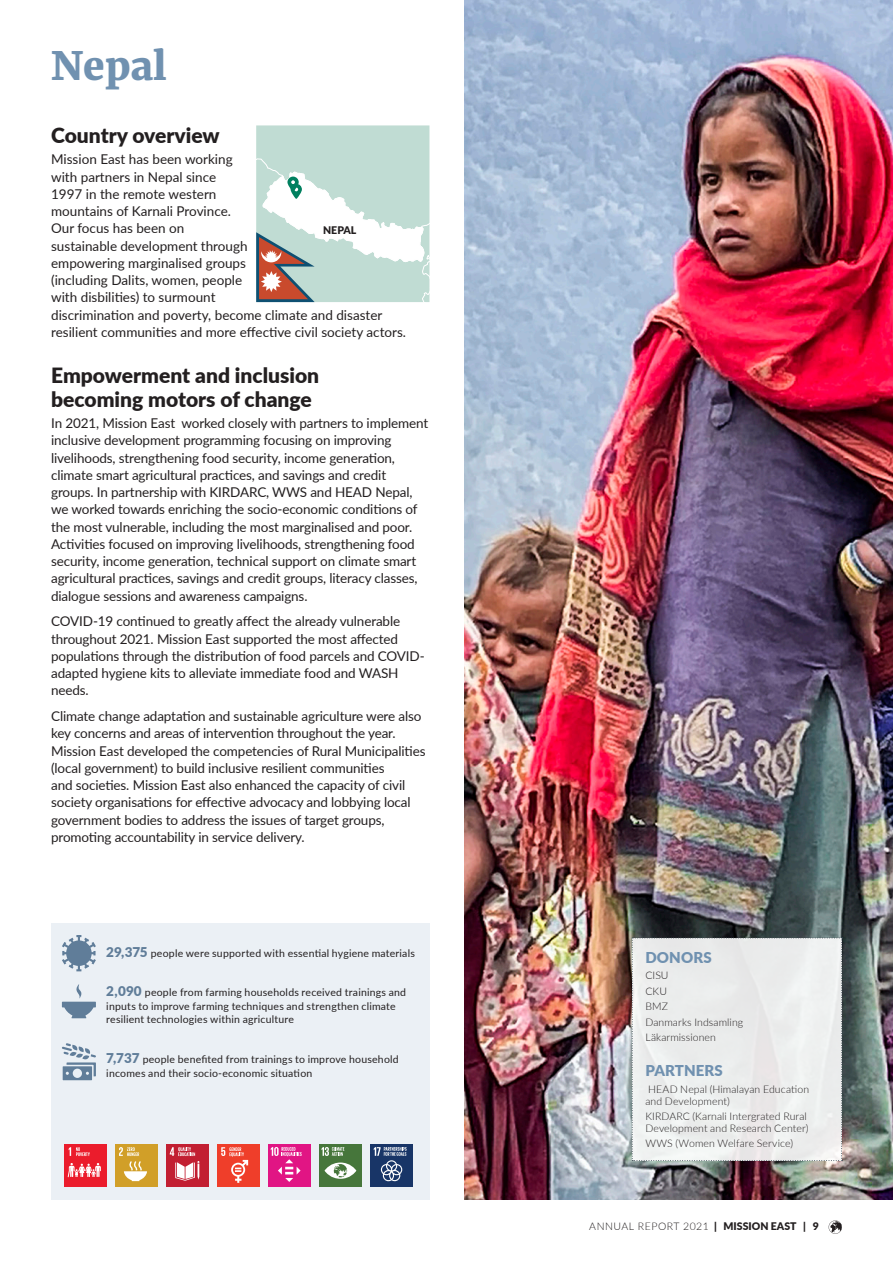
<style>
.page{position:relative;width:893px;height:1263px;background:#fff}
.page>*{position:absolute;margin:0;border:0;box-sizing:border-box;transform-origin:0 0}
.Overskrift{font:800 39px "Merriweather";color:#7091b0}
.Rubrik_14{font:900 21px/24px "Lato";color:#231f20}
.Boks_Overskrift{font:900 15px "Lato";letter-spacing:.01em;color:#7091b0}
.Brød_9_11_5{font:13.5px/17.2px "Lato";letter-spacing:-.01em;color:#231f20}
.fakta_kopi{font:10.5px/13.5px "Lato";letter-spacing:.02em;color:#231f20}
.donor{font:300 10.5px/12px "Lato";letter-spacing:.01em;color:#231f20}
.donor-2{font:300 10.5px "Lato";letter-spacing:.05em;color:#231f20}
.t1{font:900 10.5px "Lato";color:#231f20}
.s1{font-weight:900;font-size:13.5px;color:#607d99}
.s2{font-weight:900}
</style>
<div class="page">
<div style="left:51px;top:923px;width:378px;height:276px;background:#ebf0f5"></div>
<svg style="left:62px;top:1043px;width:34px;height:37px"></svg>
<svg style="left:62px;top:935px;width:34px;height:36px"></svg>
<img style="left:465px;top:0;width:428px;height:1199px">
<svg style="left:632px;top:937px;width:211px;height:224px"></svg>
<svg style="left:256px;top:125px;width:173px;height:177px"></svg>
<svg style="left:62px;top:984px;width:34px;height:34px"></svg>
<div style="left:268px;top:1144px;width:42px;height:42px;background:#e11584"></div>
<svg style="left:271px;top:1147px;width:31px;height:35px"></svg>
<div style="left:319px;top:1144px;width:42px;height:42px;background:#46763b"></div>
<svg style="left:324px;top:1162px;width:32px;height:17px"></svg>
<svg style="left:321px;top:1147px;width:23px;height:9px"></svg>
<div style="left:370px;top:1144px;width:42px;height:42px;background:#183567"></div>
<svg style="left:374px;top:1147px;width:33px;height:34px"></svg>
<div style="left:115px;top:1144px;width:42px;height:42px;background:#d19f28"></div>
<svg style="left:119px;top:1147px;width:28px;height:34px"></svg>
<div style="left:166px;top:1144px;width:42px;height:42px;background:#c21f32"></div>
<svg style="left:170px;top:1147px;width:29px;height:33px"></svg>
<div style="left:217px;top:1144px;width:42px;height:42px;background:#ef3e2a"></div>
<svg style="left:221px;top:1147px;width:27px;height:36px"></svg>
<div style="left:64px;top:1144px;width:42px;height:42px;background:#eb1c2c"></div>
<svg style="left:68px;top:1163px;width:33px;height:14px"></svg>
<svg style="left:69px;top:1147px;width:21px;height:9px"></svg>
<svg style="left:828px;top:1220px;width:14px;height:14px"></svg>
<p class="Overskrift" style="left:52px;top:41px;width:117px">Nepal</p>
<p class="Rubrik_14" style="left:51px;top:122px;width:170px">Country overview</p>
<p class="Brød_9_11_5" style="left:51px;top:150px;width:356px">Mission East has been working<br>with partners in Nepal since<br>1997 in the remote western<br>mountains of Karnali Province.<br>Our focus has been on<br>sustainable development through<br>empowering marginalised groups<br>(including Dalits, women, people<br>with disbilities) to surmount<br>discrimination and poverty, become climate and disaster resilient communities and more effective civil society actors.</p>
<p class="t1" style="left:323px;top:223px;width:35px">NEPAL</p>
<p class="Rubrik_14" style="left:51px;top:362px;width:270px">Empowerment and inclusion becoming motors of change</p>
<p class="Brød_9_11_5" style="left:51px;top:414px;width:379px">In 2021, Mission East worked closely with partners to implement inclusive development programming focusing on improving livelihoods, strengthening food security, income generation, climate smart agricultural practices, and savings and credit groups. In partnership with KIRDARC, WWS and HEAD Nepal, we worked towards enriching the socio-economic conditions of the most vulnerable, including the most marginalised and poor.<br>Activities focused on improving livelihoods, strengthening food security, income generation, technical support on climate smart agricultural practices, savings and credit groups, literacy classes, dialogue sessions and awareness campaigns.</p>
<p class="Brød_9_11_5" style="left:51px;top:612px;width:375px">COVID-19 continued to greatly affect the already vulnerable throughout 2021. Mission East supported the most affected populations through the distribution of food parcels and COVID&shy;adapted hygiene kits to alleviate immediate food and WASH needs.</p>
<p class="Brød_9_11_5" style="left:51px;top:707px;width:376px">Climate change adaptation and sustainable agriculture were also key concerns and areas of intervention throughout the year.<br>Mission East developed the competencies of Rural Municipalities (local government) to build inclusive resilient communities<br>and societies. Mission East also enhanced the capacity of civil society organisations for effective advocacy and lobbying local government bodies to address the issues of target groups, promoting accountability in service delivery.</p>
<p class="fakta_kopi" style="left:106px;top:945px;width:310px"><span class="s1">29,375</span> people were supported with essential hygiene materials</p>
<p class="fakta_kopi" style="left:106px;top:985px;width:301px"><span class="s1">2,090</span> people from farming households received trainings and inputs to improve farming techniques and strengthen climate resilient technologies within agriculture</p>
<p class="fakta_kopi" style="left:106px;top:1052px;width:294px"><span class="s1">7,737</span> people benefited from trainings to improve household incomes and their socio-economic situation</p>
<p class="Boks_Overskrift" style="left:645px;top:946px;width:68px">DONORS</p>
<p class="donor" style="left:645px;top:969px;width:25px">CISU</p>
<p class="donor" style="left:645px;top:985px;width:23px">CKU</p>
<p class="donor" style="left:645px;top:1000px;width:24px">BMZ</p>
<p class="donor" style="left:645px;top:1015px;width:99px">Danmarks Indsamling</p>
<p class="donor" style="left:645px;top:1031px;width:72px">Läkarmissionen</p>
<p class="Boks_Overskrift" style="left:645px;top:1059px;width:79px">PARTNERS</p>
<p class="donor" style="left:645px;top:1082px;width:165px">HEAD Nepal (Himalayan Education and Development)</p>
<p class="donor" style="left:645px;top:1110px;width:164px">KIRDARC (Karnali Intergrated Rural<br>Development and Research Center)</p>
<p class="donor" style="left:645px;top:1137px;width:149px">WWS (Women Welfare Service)</p>
<p class="donor-2" style="left:589px;top:1219px;width:231px">ANNUAL REPORT 2021 <span class="s2">| MISSION EAST | 9</span></p>
</div>
